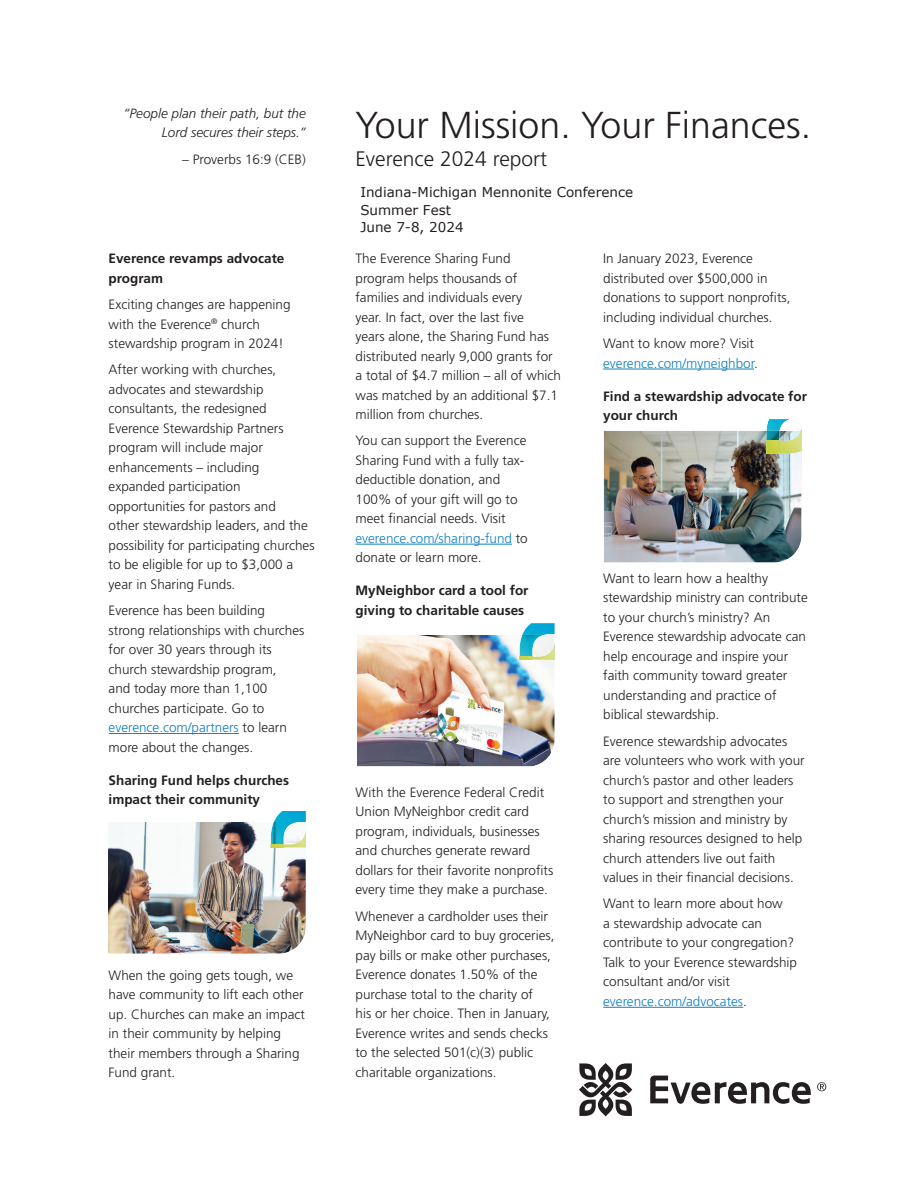
<style>
.page{position:relative;width:918px;height:1188px;background:#fff}
.page>*{position:absolute;margin:0;border:0;box-sizing:border-box;transform-origin:0 0}
.t1{font:300 37.5px "Frutiger LT Std";color:#231f20}
.t2{font:300 21px "Frutiger LT Std";color:#231f20}
.t3{font:300 13.5px/19.5px "Frutiger LT Std";color:#231f20}
.t4{font:700 13.5px/19.5px "Frutiger LT Std";color:#231f20}
.t5{font:13.5px/17.5px "Verdana";color:#231f20}
.t6{font:italic 300 13.5px/19.5px "Frutiger LT Std";color:#231f20;text-align:right}
.t7{font:300 13.5px/19.5px "Frutiger LT Std";color:#1280bf}
.s1{color:#1280bf}
.s2{color:#231f20}
</style>
<div class="page">
<svg style="left:650px;top:1076px;width:161px;height:28px"></svg>
<svg style="left:579px;top:1063px;width:53px;height:53px"></svg>
<svg style="left:817px;top:1082px;width:9px;height:9px"></svg>
<hr style="left:603px;top:369px;width:151px;height:1px;background:#1280bf">
<hr style="left:603px;top:1007px;width:140px;height:1px;background:#1280bf">
<hr style="left:109px;top:733px;width:130px;height:1px;background:#1280bf">
<hr style="left:356px;top:544px;width:156px;height:1px;background:#1280bf">
<img style="left:108px;top:822px;width:198px;height:132px">
<img style="left:284px;top:844px;width:22px;height:3px">
<svg style="left:274px;top:811px;width:32px;height:11px"></svg>
<img style="left:271px;top:822px;width:35px;height:22px">
<svg style="left:271px;top:844px;width:13px;height:3px"></svg>
<img style="left:357px;top:635px;width:198px;height:131px">
<img style="left:533px;top:643px;width:22px;height:16px">
<svg style="left:522px;top:623px;width:33px;height:12px"></svg>
<img style="left:520px;top:635px;width:24px;height:22px">
<svg style="left:520px;top:657px;width:13px;height:2px"></svg>
<img style="left:604px;top:431px;width:198px;height:132px">
<img style="left:779px;top:431px;width:22px;height:23px">
<svg style="left:766px;top:419px;width:24px;height:12px"></svg>
<img style="left:766px;top:431px;width:14px;height:10px">
<svg style="left:766px;top:441px;width:13px;height:13px"></svg>
<p class="t6" style="left:124px;top:104px;width:184px">“People plan their path, but the<br>Lord secures their steps.”</p>
<p class="t3" style="left:182px;top:150px;width:125px">– Proverbs 16:9 (CEB)</p>
<p class="t4" style="left:109px;top:250px;width:177px">Everence revamps advocate program</p>
<p class="t3" style="left:109px;top:295px;width:184px">Exciting changes are happening with the Everence<sup>®</sup> church stewardship program in 2024!</p>
<p class="t3" style="left:109px;top:361px;width:208px">After working with churches, advocates and stewardship consultants, the redesigned<br>Everence Stewardship Partners program will include major enhancements – including expanded participation opportunities for pastors and<br>other stewardship leaders, and the possibility for participating churches to be eligible for up to $3,000 a year in Sharing Funds.</p>
<p class="t3" style="left:109px;top:601px;width:197px">Everence has been building strong relationships with churches for over 30 years through its church stewardship program,<br>and today more than 1,100 churches participate. Go to <span class="s1">everence.com/partners</span> to learn more about the changes.</p>
<p class="t4" style="left:109px;top:771px;width:182px">Sharing Fund helps churches impact their community</p>
<p class="t3" style="left:109px;top:966px;width:198px">When the going gets tough, we have community to lift each other up. Churches can make an impact in their community by helping their members through a Sharing<br>Fund grant.</p>
<h1 class="t1" style="left:355px;top:109px;width:457px">Your Mission. Your Finances.</h1>
<h2 class="t2" style="left:355px;top:150px;width:193px">Everence 2024 report</h2>
<p class="t5" style="left:360px;top:183px;width:274px">Indiana-Michigan Mennonite Conference<br>Summer Fest<br>June 7-8, 2024</p>
<p class="t3" style="left:356px;top:249px;width:207px">The Everence Sharing Fund program helps thousands of families and individuals every<br>year. In fact, over the last five<br>years alone, the Sharing Fund has distributed nearly 9,000 grants for a total of $4.7 million – all of which was matched by an additional $7.1 million from churches.</p>
<p class="t3" style="left:356px;top:431px;width:174px">You can support the Everence<br>Sharing Fund with a fully tax&shy;deductible donation, and<br>100% of your gift will go to meet financial needs. Visit <span class="s1">everence.com/sharing-fund</span> to donate or learn more.</p>
<p class="t4" style="left:356px;top:581px;width:175px">MyNeighbor card a tool for giving to charitable causes</p>
<p class="t3" style="left:356px;top:783px;width:199px">With the Everence Federal Credit Union MyNeighbor credit card program, individuals, businesses and churches generate reward dollars for their favorite nonprofits every time they make a purchase.</p>
<p class="t3" style="left:356px;top:907px;width:201px">Whenever a cardholder uses their<br>MyNeighbor card to buy groceries, pay bills or make other purchases,<br>Everence donates 1.50% of the purchase total to the charity of<br>his or her choice. Then in January,<br>Everence writes and sends checks to the selected 501(c)(3) public charitable organizations.</p>
<p class="t3" style="left:603px;top:250px;width:189px">In January 2023, Everence distributed over $500,000 in donations to support nonprofits, including individual churches.</p>
<p class="t7" style="left:603px;top:334px;width:156px"><span class="s2">Want to know more? Visit </span>everence.com/myneighbor<span class="s2">.</span></p>
<p class="t4" style="left:603px;top:387px;width:205px">Find a stewardship advocate for your church</p>
<p class="t3" style="left:603px;top:569px;width:206px">Want to learn how a healthy stewardship ministry can contribute to your church’s ministry? An<br>Everence stewardship advocate can help encourage and inspire your faith community toward greater understanding and practice of biblical stewardship.</p>
<p class="t3" style="left:603px;top:732px;width:203px">Everence stewardship advocates are volunteers who work with your church’s pastor and other leaders to support and strengthen your church’s mission and ministry by sharing resources designed to help church attenders live out faith values in their financial decisions.</p>
<p class="t3" style="left:603px;top:895px;width:195px">Want to learn more about how<br>a stewardship advocate can contribute to your congregation?<br>Talk to your Everence stewardship consultant and/or visit <span class="s1">everence.com/advocates</span>.</p>
</div>
